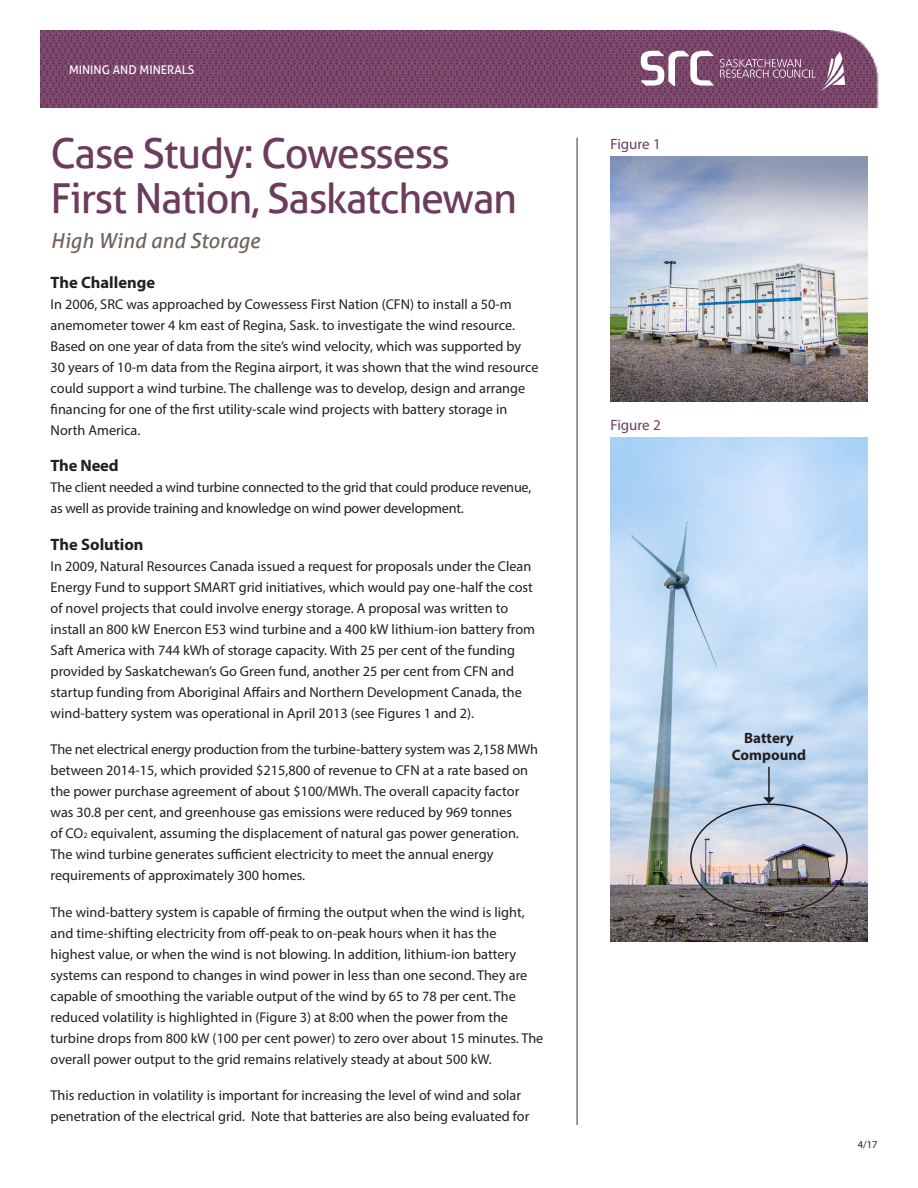
<style>
.page{position:relative;width:918px;height:1188px;background:#fff}
.page>*{position:absolute;margin:0;border:0;box-sizing:border-box;transform-origin:0 0}
.t1{font:41.4px/44.8px "Aller";letter-spacing:-.03em;color:#6c3b5d}
.t2{font:italic 20.7px "Aller";color:#716259}
.Heading{font:700 16.5px "Myriad Pro";color:#231f20}
.Heading-2{font:700 15px/16.5px "Myriad Pro";color:#231f20;text-align:center}
.Heading-3{font:15px "Myriad Pro";color:#6c3b5d}
.Heading-4{font:14.25px/21px "Myriad Pro";color:#231f20}
.t3{font:12px "Aller";color:#fff}
.Date{font:10.5px "Myriad Pro";color:#231f20}
.s1{font-size:8.25px}
</style>
<div class="page">
<img style="left:40px;top:30px;width:839px;height:78px">
<svg style="left:641px;top:51px;width:72px;height:35px"></svg>
<svg style="left:720px;top:52px;width:125px;height:39px;background:#8a5e7d"></svg>
<hr style="left:576px;top:138px;width:2px;height:987px;background:#7f7673">
<img style="left:611px;top:157px;width:256px;height:244px">
<img style="left:611px;top:438px;width:256px;height:504px">
<hr style="left:768px;top:767px;width:2px;height:31px;background:#231f20">
<svg style="left:763px;top:797px;width:12px;height:7px"></svg>
<p class="t3" style="left:69px;top:62px;width:127px">MINING AND MINERALS</p>
<p class="t1" style="left:51px;top:131px;width:468px">Case Study: Cowessess<br>First Nation, Saskatchewan</p>
<p class="t2" style="left:51px;top:228px;width:211px">High Wind and Storage</p>
<p class="Heading" style="left:51px;top:271px;width:106px">The Challenge</p>
<p class="Heading-4" style="left:51px;top:293px;width:489px">In 2006, SRC was approached by Cowessess First Nation (CFN) to install a 50-m anemometer tower 4 km east of Regina, Sask. to investigate the wind resource.<br>Based on one year of data from the site’s wind velocity, which was supported by 30 years of 10-m data from the Regina airport, it was shown that the wind resource could support a wind turbine. The challenge was to develop, design and arrange financing for one of the first utility-scale wind projects with battery storage in North America.</p>
<p class="Heading" style="left:51px;top:455px;width:69px">The Need</p>
<p class="Heading-4" style="left:51px;top:477px;width:482px">The client needed a wind turbine connected to the grid that could produce revenue, as well as provide training and knowledge on wind power development.</p>
<p class="Heading" style="left:51px;top:533px;width:95px">The Solution</p>
<p class="Heading-4" style="left:51px;top:555px;width:486px">In 2009, Natural Resources Canada issued a request for proposals under the Clean Energy Fund to support SMART grid initiatives, which would pay one-half the cost of novel projects that could involve energy storage. A proposal was written to install an 800 kW Enercon E53 wind turbine and a 400 kW lithium-ion battery from Saft America with 744 kWh of storage capacity. With 25 per cent of the funding provided by Saskatchewan’s Go Green fund, another 25 per cent from CFN and startup funding from Aboriginal Affairs and Northern Development Canada, the wind-battery system was operational in April 2013 (see Figures 1 and 2).</p>
<p class="Heading-4" style="left:51px;top:739px;width:489px">The net electrical energy production from the turbine-battery system was 2,158 MWh between 2014-15, which provided $215,800 of revenue to CFN at a rate based on the power purchase agreement of about $100/MWh. The overall capacity factor was 30.8 per cent, and greenhouse gas emissions were reduced by 969 tonnes<br>of CO<span class="s1">2</span> equivalent, assuming the displacement of natural gas power generation.<br>The wind turbine generates sufficient electricity to meet the annual energy requirements of approximately 300 homes.</p>
<p class="Heading-4" style="left:51px;top:901px;width:494px">The wind-battery system is capable of firming the output when the wind is light, and time-shifting electricity from off-peak to on-peak hours when it has the highest value, or when the wind is not blowing. In addition, lithium-ion battery systems can respond to changes in wind power in less than one second. They are capable of smoothing the variable output of the wind by 65 to 78 per cent. The reduced volatility is highlighted in (Figure 3) at 8:00 when the power from the turbine drops from 800 kW (100 per cent power) to zero over about 15 minutes. The overall power output to the grid remains relatively steady at about 500 kW.</p>
<p class="Heading-4" style="left:51px;top:1085px;width:480px">This reduction in volatility is important for increasing the level of wind and solar penetration of the electrical grid. Note that batteries are also being evaluated for</p>
<p class="Heading-3" style="left:610px;top:135px;width:52px">Figure 1</p>
<p class="Heading-3" style="left:610px;top:415px;width:52px">Figure 2</p>
<p class="Heading-2" style="left:732px;top:730px;width:76px">Battery<br>Compound</p>
<p class="Date" style="left:858px;top:1138px;width:21px">4/17</p>
</div>
